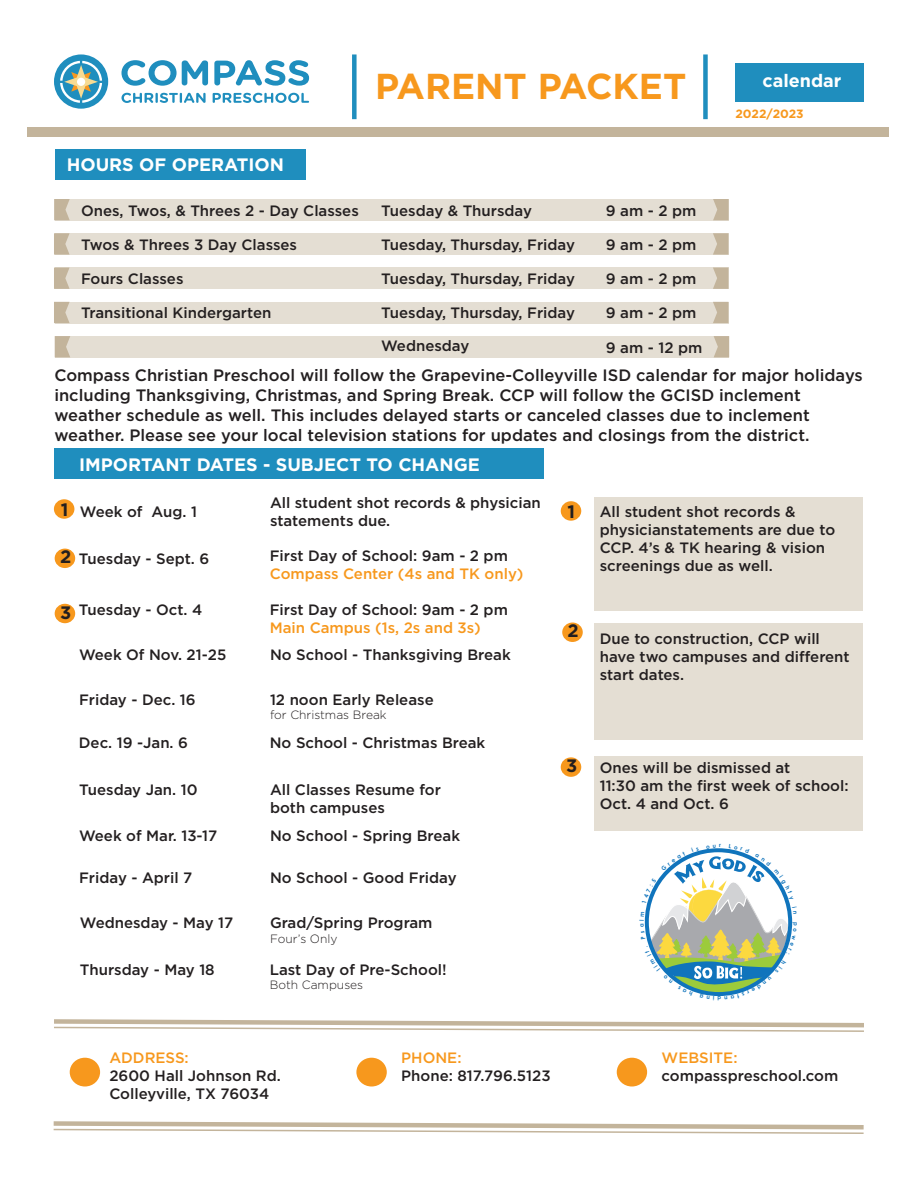
<style>
.page{position:relative;width:918px;height:1188px;background:#fff}
.page>*{position:absolute;margin:0;border:0;box-sizing:border-box;transform-origin:0 0}
.t1{font:700 36px "Gotham";color:#f7981d}
.t2{font:700 18px "Gotham";color:#fff}
.t3{font:700 18px "Gotham";color:#231f20}
.t4{font:500 16.5px/19.8px "Gotham";color:#231f20}
.t5{font:500 15px/18px "Gotham";color:#231f20}
.t6{font:500 15px "Gotham";color:#f7981d}
.t7{font:300 12px "Gotham";color:#231f20}
.t8{font:700 12px "Gotham";color:#f7981d}
</style>
<div class="page">
<div style="left:352px;top:54px;width:5px;height:65px;background:#1f8ebe"></div>
<div style="left:27px;top:127px;width:862px;height:10px;background:#c3b49b"></div>
<div style="left:735px;top:63px;width:129px;height:39px;background:#1f8ebe"></div>
<svg style="left:121px;top:93px;width:85px;height:10px"></svg>
<svg style="left:213px;top:93px;width:96px;height:10px"></svg>
<svg style="left:121px;top:60px;width:87px;height:26px"></svg>
<svg style="left:214px;top:60px;width:95px;height:26px"></svg>
<div style="left:54px;top:54px;width:54px;height:55px;background:#1f8ebe;border-radius:50%"></div>
<svg style="left:60px;top:61px;width:42px;height:42px"></svg>
<div style="left:703px;top:54px;width:5px;height:65px;background:#1f8ebe"></div>
<div style="left:55px;top:149px;width:251px;height:30px;background:#1f8ebe"></div>
<div style="left:55px;top:199px;width:674px;height:21px;background:#e4ded3"></div>
<svg style="left:713px;top:199px;width:16px;height:21px"></svg>
<svg style="left:54px;top:199px;width:16px;height:21px"></svg>
<div style="left:55px;top:234px;width:673px;height:21px;background:#e4ded3"></div>
<svg style="left:713px;top:233px;width:15px;height:22px"></svg>
<svg style="left:54px;top:233px;width:16px;height:22px"></svg>
<div style="left:55px;top:268px;width:673px;height:21px;background:#e4ded3"></div>
<svg style="left:713px;top:268px;width:15px;height:21px"></svg>
<svg style="left:54px;top:268px;width:16px;height:21px"></svg>
<div style="left:55px;top:302px;width:673px;height:21px;background:#e4ded3"></div>
<svg style="left:713px;top:302px;width:15px;height:21px"></svg>
<svg style="left:54px;top:302px;width:16px;height:21px"></svg>
<div style="left:55px;top:336px;width:674px;height:21px;background:#e4ded3"></div>
<svg style="left:714px;top:336px;width:15px;height:21px"></svg>
<svg style="left:55px;top:336px;width:15px;height:21px"></svg>
<svg style="left:54px;top:1019px;width:810px;height:13px"></svg>
<svg style="left:53px;top:1121px;width:811px;height:13px"></svg>
<div style="left:70px;top:1058px;width:30px;height:29px;background:#f7981d;border-radius:50%"></div>
<div style="left:356px;top:1058px;width:31px;height:29px;background:#f7981d;border-radius:50%"></div>
<div style="left:617px;top:1058px;width:30px;height:29px;background:#f7981d;border-radius:50%"></div>
<div style="left:54px;top:449px;width:490px;height:30px;background:#1f8ebe"></div>
<div style="left:594px;top:497px;width:269px;height:113px;background:#e4ded3"></div>
<div style="left:54px;top:499px;width:20px;height:20px;background:#f7981d;border-radius:50%"></div>
<div style="left:55px;top:549px;width:20px;height:19px;background:#f7981d;border-radius:50%"></div>
<div style="left:594px;top:623px;width:269px;height:117px;background:#e4ded3"></div>
<div style="left:594px;top:756px;width:269px;height:74px;background:#e4ded3"></div>
<div style="left:561px;top:501px;width:20px;height:20px;background:#f7981d;border-radius:50%"></div>
<div style="left:55px;top:604px;width:20px;height:19px;background:#f7981d;border-radius:50%"></div>
<div style="left:562px;top:623px;width:21px;height:19px;background:#f7981d;border-radius:50%"></div>
<div style="left:561px;top:757px;width:20px;height:20px;background:#f7981d;border-radius:50%"></div>
<svg style="left:644px;top:848px;width:149px;height:149px"></svg>
<h1 class="t1" style="left:375px;top:62px;width:313px">PARENT PACKET</h1>
<p class="t2" style="left:763px;top:69px;width:80px">calendar</p>
<p class="t8" style="left:735px;top:106px;width:70px">2022/2023</p>
<p class="t2" style="left:67px;top:153px;width:219px">HOURS OF OPERATION</p>
<p class="t5" style="left:81px;top:201px;width:279px">Ones, Twos, &amp; Threes 2 - Day Classes</p>
<p class="t5" style="left:381px;top:201px;width:152px">Tuesday &amp; Thursday</p>
<p class="t5" style="left:606px;top:201px;width:92px">9 am - 2 pm</p>
<p class="t5" style="left:81px;top:235px;width:218px">Twos &amp; Threes 3 Day Classes</p>
<p class="t5" style="left:381px;top:235px;width:195px">Tuesday, Thursday, Friday</p>
<p class="t5" style="left:606px;top:235px;width:92px">9 am - 2 pm</p>
<p class="t5" style="left:81px;top:270px;width:104px">Fours Classes</p>
<p class="t5" style="left:381px;top:270px;width:195px">Tuesday, Thursday, Friday</p>
<p class="t5" style="left:606px;top:270px;width:92px">9 am - 2 pm</p>
<p class="t5" style="left:81px;top:304px;width:192px">Transitional Kindergarten</p>
<p class="t5" style="left:381px;top:304px;width:195px">Tuesday, Thursday, Friday</p>
<p class="t5" style="left:606px;top:304px;width:92px">9 am - 2 pm</p>
<p class="t5" style="left:381px;top:337px;width:90px">Wednesday</p>
<p class="t5" style="left:606px;top:338px;width:98px">9 am - 12 pm</p>
<p class="t4" style="left:54px;top:365px;width:810px">Compass Christian Preschool will follow the Grapevine-Colleyville ISD calendar for major holidays including Thanksgiving, Christmas, and Spring Break. CCP will follow the GCISD inclement</p>
<p class="t4" style="left:54px;top:405px;width:757px">weather schedule as well. This includes delayed starts or canceled classes due to inclement weather. Please see your local television stations for updates and closings from the district.</p>
<p class="t3" style="left:61px;top:497px;width:9px">1</p>
<p class="t2" style="left:79px;top:453px;width:402px">IMPORTANT DATES - SUBJECT TO CHANGE</p>
<p class="t5" style="left:80px;top:502px;width:119px">Week of Aug. 1</p>
<p class="t5" style="left:270px;top:493px;width:272px">All student shot records &amp; physician</p>
<p class="t5" style="left:270px;top:511px;width:122px">statements due.</p>
<p class="t3" style="left:60px;top:545px;width:13px">2</p>
<p class="t5" style="left:79px;top:549px;width:132px">Tuesday - Sept. 6</p>
<p class="t5" style="left:270px;top:546px;width:240px">First Day of School: 9am - 2 pm</p>
<p class="t6" style="left:270px;top:563px;width:255px">Compass Center (4s and TK only)</p>
<p class="t3" style="left:568px;top:499px;width:9px">1</p>
<p class="t5" style="left:600px;top:503px;width:197px">All student shot records &amp;</p>
<p class="t5" style="left:600px;top:521px;width:237px">physicianstatements are due to<br>CCP. 4’s &amp; TK hearing &amp; vision screenings due as well.</p>
<p class="t3" style="left:60px;top:600px;width:13px">3</p>
<p class="t5" style="left:79px;top:601px;width:125px">Tuesday - Oct. 4</p>
<p class="t5" style="left:270px;top:601px;width:240px">First Day of School: 9am - 2 pm</p>
<p class="t6" style="left:270px;top:618px;width:212px">Main Campus (1s, 2s and 3s)</p>
<p class="t5" style="left:79px;top:645px;width:149px">Week Of Nov. 21-25</p>
<p class="t5" style="left:270px;top:645px;width:242px">No School - Thanksgiving Break</p>
<p class="t5" style="left:79px;top:690px;width:118px">Friday - Dec. 16</p>
<p class="t5" style="left:270px;top:690px;width:165px">12 noon Early Release</p>
<p class="t7" style="left:270px;top:707px;width:118px">for Christmas Break</p>
<p class="t3" style="left:568px;top:619px;width:13px">2</p>
<p class="t5" style="left:600px;top:630px;width:252px">Due to construction, CCP will have two campuses and different start dates.</p>
<p class="t5" style="left:79px;top:734px;width:111px">Dec. 19 -Jan. 6</p>
<p class="t5" style="left:270px;top:734px;width:217px">No School - Christmas Break</p>
<p class="t5" style="left:79px;top:780px;width:120px">Tuesday Jan. 10</p>
<p class="t5" style="left:270px;top:780px;width:172px">All Classes Resume for</p>
<p class="t5" style="left:270px;top:798px;width:116px">both campuses</p>
<p class="t5" style="left:79px;top:827px;width:140px">Week of Mar. 13-17</p>
<p class="t5" style="left:270px;top:827px;width:192px">No School - Spring Break</p>
<p class="t3" style="left:566px;top:754px;width:13px">3</p>
<p class="t5" style="left:600px;top:758px;width:192px">Ones will be dismissed at</p>
<p class="t5" style="left:600px;top:776px;width:250px">11:30 am the first week of school:</p>
<p class="t5" style="left:600px;top:794px;width:131px">Oct. 4 and Oct. 6</p>
<p class="t5" style="left:79px;top:869px;width:115px">Friday - April 7</p>
<p class="t5" style="left:270px;top:869px;width:188px">No School - Good Friday</p>
<p class="t5" style="left:80px;top:914px;width:155px">Wednesday - May 17</p>
<p class="t5" style="left:270px;top:914px;width:164px">Grad/Spring Program</p>
<p class="t7" style="left:270px;top:931px;width:69px">Four’s Only</p>
<p class="t5" style="left:80px;top:960px;width:136px">Thursday - May 18</p>
<p class="t5" style="left:270px;top:960px;width:178px">Last Day of Pre-School!</p>
<p class="t7" style="left:270px;top:978px;width:95px">Both Campuses</p>
<p class="t6" style="left:109px;top:1048px;width:81px">ADDRESS:</p>
<p class="t5" style="left:109px;top:1067px;width:173px">2600 Hall Johnson Rd.</p>
<p class="t5" style="left:109px;top:1085px;width:162px">Colleyville, TX 76034</p>
<p class="t6" style="left:401px;top:1048px;width:62px">PHONE:</p>
<p class="t5" style="left:401px;top:1067px;width:151px">Phone: 817.796.5123</p>
<p class="t6" style="left:662px;top:1048px;width:77px">WEBSITE:</p>
<p class="t5" style="left:662px;top:1067px;width:178px">compasspreschool.com</p>
</div>
